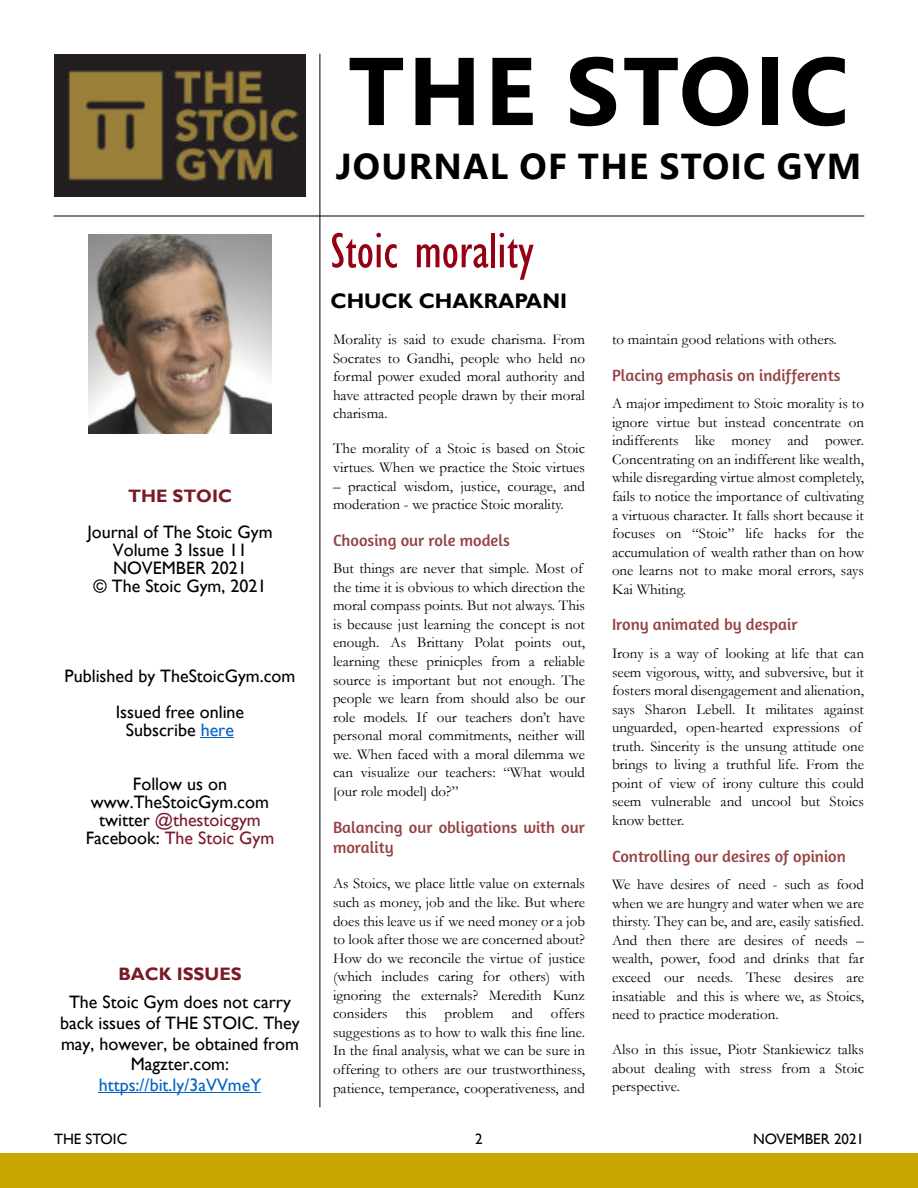
<style>
.page{position:relative;width:918px;height:1188px;background:#fff}
.page>*{position:absolute;margin:0;border:0;box-sizing:border-box;transform-origin:0 0}
.t1{font:700 96px "Segoe UI";letter-spacing:.035em;color:#000}
.t2{font:condensed 51px "Gill Sans";color:#960015}
.t3{font:700 36px "Segoe UI";letter-spacing:.035em;color:#000}
.t4{font:700 21px "Gill Sans";color:#000}
.t5{font:18px/18px "Gill Sans";color:#000;text-align:center}
.t6{font:18px "Gill Sans";color:#0563c1}
.t7{font:700 18px "Gill Sans";color:#7a1929}
.t8{font:16.5px/20.4px "Amaranth";color:#964244}
.t9{font:15px/18.6px "Garamond";color:#000;text-align:justify}
.t10{font:15px "Gill Sans";color:#000}
.s1{color:#0563c1}
.s2{color:#7a1929}
</style>
<div class="page">
<div style="left:0;top:1154px;width:918px;height:34px;background:#c8a700"></div>
<img style="left:54px;top:54px;width:252px;height:142px">
<hr style="left:201px;top:737px;width:33px;height:1px;background:#0563c1">
<hr style="left:99px;top:1092px;width:162px;height:1px;background:#0563c1">
<img style="left:88px;top:234px;width:184px;height:200px">
<hr style="left:320px;top:54px;width:1px;height:1053px;background:#000">
<hr style="left:54px;top:216px;width:810px;height:1px;background:#000">
<p class="t7" style="left:128px;top:489px;width:105px">THE STOIC</p>
<p class="t5" style="left:87px;top:524px;width:187px">Journal of The Stoic Gym<br>Volume 3 Issue 11<br>NOVEMBER 2021<br>© The Stoic Gym, 2021</p>
<p class="t5" style="left:65px;top:659px;width:232px;line-height:36px">Published by TheStoicGym.com<br>Issued free online</p>
<p class="t5" style="left:126px;top:722px;width:110px">Subscribe <span class="s1">here</span></p>
<p class="t5" style="left:86px;top:776px;width:190px">Follow us on www.TheStoicGym.com twitter <span class="s2">@thestoicgym<br></span>Facebook: <span class="s2">The Stoic Gym</span></p>
<p class="t7" style="left:118px;top:968px;width:125px">BACK ISSUES</p>
<p class="t5" style="left:60px;top:994px;width:241px;line-height:20.7px">The Stoic Gym does not carry back issues of THE STOIC. They may, however, be obtained from<br>Magzter.com:</p>
<p class="t6" style="left:99px;top:1079px;width:164px">https://bit.ly/3aVVmeY</p>
<h1 class="t1" style="left:348px;top:55px;width:502px">THE STOIC</h1>
<h3 class="t3" style="left:336px;top:153px;width:527px">JOURNAL OF THE STOIC GYM</h3>
<h2 class="t2" style="left:331px;top:232px;width:205px">Stoic morality</h2>
<h3 class="t4" style="left:331px;top:294px;width:238px">CHUCK CHAKRAPANI</h3>
<p class="t9" style="left:333px;top:332px;width:254px">Morality is said to exude charisma. From Socrates to Gandhi, people who held no formal power exuded moral authority and have attracted people drawn by their moral charisma.</p>
<p class="t9" style="left:333px;top:441px;width:254px">The morality of a Stoic is based on Stoic virtues. When we practice the Stoic virtues</p>
<p class="t9" style="left:333px;top:478px;width:254px">– practical wisdom, justice, courage, and moderation - we practice Stoic morality.</p>
<p class="t8" style="left:333px;top:530px;width:179px">Choosing our role models</p>
<p class="t9" style="left:333px;top:561px;width:254px;text-align:left">But things are never that simple. Most of the time it is obvious to which direction the moral compass points. But not always. This is because just learning the concept is not enough. As Brittany Polat points out, learning these prinicples from a reliable source is important but not enough. The people we learn from should also be our role models. If our teachers don’t have personal moral commitments, neither will we. When faced with a moral dilemma we can visualize our teachers: “What would [our role model] do?”</p>
<p class="t8" style="left:333px;top:817px;width:253px">Balancing our obligations with our morality</p>
<p class="t9" style="left:333px;top:876px;width:254px">As Stoics, we place little value on externals such as money, job and the like. But where does this leave us if we need money or a job to look after those we are concerned about?<br>How do we reconcile the virtue of justice (which includes caring for others) with ignoring the externals? Meredith Kunz considers this problem and offers suggestions as to how to walk this fine line.<br>In the final analysis, what we can be sure in offering to others are our trustworthiness, patience, temperance, cooperativeness, and</p>
<p class="t9" style="left:612px;top:332px;width:226px">to maintain good relations with others.</p>
<p class="t8" style="left:612px;top:365px;width:230px">Placing emphasis on indifferents</p>
<p class="t9" style="left:612px;top:396px;width:254px">A major impediment to Stoic morality is to ignore virtue but instead concentrate on indifferents like money and power.<br>Concentrating on an indifferent like wealth, while disregarding virtue almost completely, fails to notice the importance of cultivating a virtuous character. It falls short because it focuses on “Stoic” life hacks for the accumulation of wealth rather than on how one learns not to make moral errors, says Kai Whiting.</p>
<p class="t8" style="left:612px;top:614px;width:187px">Irony animated by despair</p>
<p class="t9" style="left:612px;top:646px;width:254px;text-align:left">Irony is a way of looking at life that can seem vigorous, witty, and subversive, but it fosters moral disengagement and alienation, says Sharon Lebell. It militates against unguarded, open-hearted expressions of truth. Sincerity is the unsung attitude one brings to living a truthful life. From the point of view of irony culture this could seem vulnerable and uncool but Stoics know better.</p>
<p class="t8" style="left:612px;top:846px;width:235px">Controlling our desires of opinion</p>
<p class="t9" style="left:612px;top:877px;width:254px">We have desires of need - such as food when we are hungry and water when we are thirsty. They can be, and are, easily satisfied.<br>And then there are desires of needs – wealth, power, food and drinks that far exceed our needs. These desires are insatiable and this is where we, as Stoics, need to practice moderation.</p>
<p class="t9" style="left:612px;top:1042px;width:254px">Also in this issue, Piotr Stankiewicz talks about dealing with stress from a Stoic perspective.</p>
<p class="t10" style="left:54px;top:1133px;width:75px">THE STOIC</p>
<p class="t10" style="left:475px;top:1133px;width:9px">2</p>
<p class="t10" style="left:753px;top:1133px;width:112px">NOVEMBER 2021</p>
</div>
